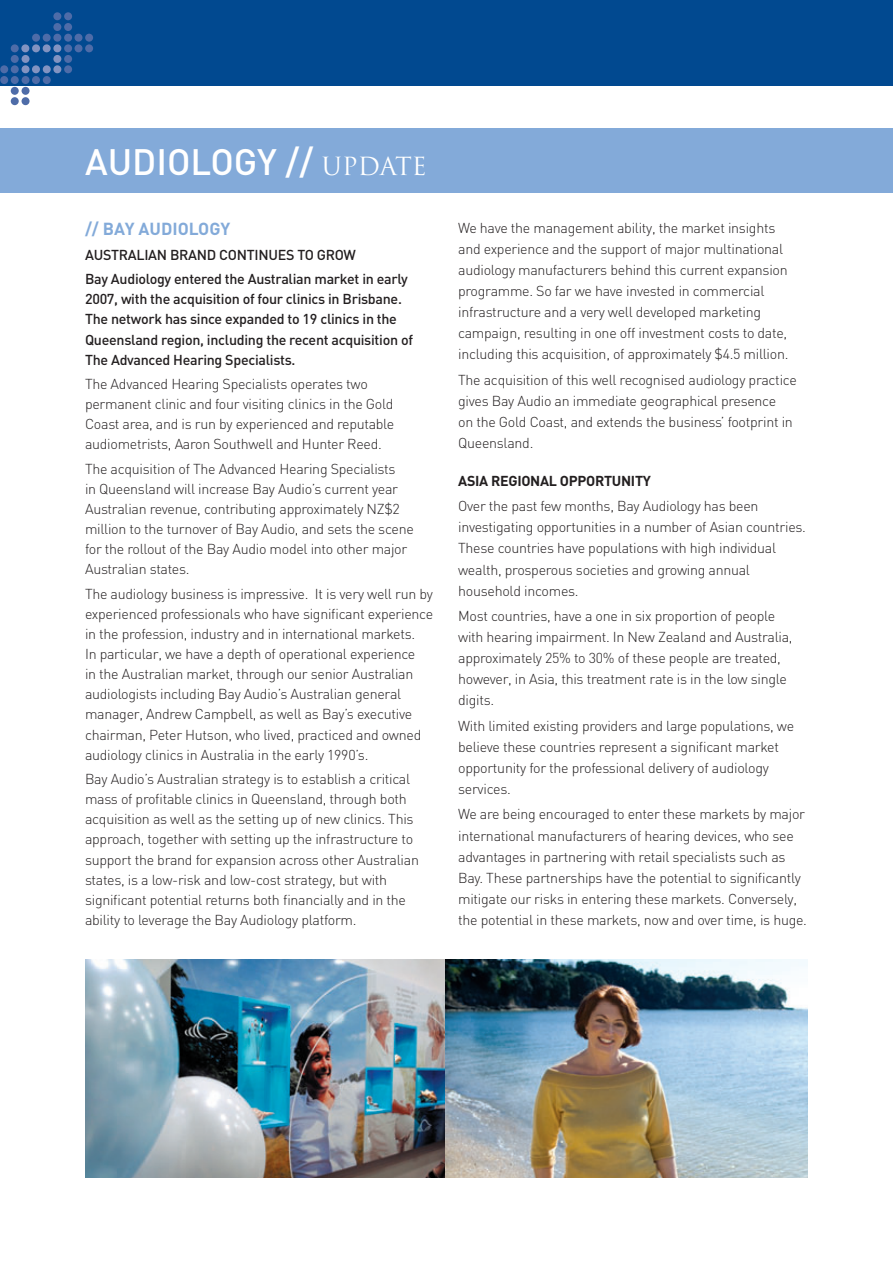
<style>
.page{position:relative;width:893px;height:1263px;background:#fff}
.page>*{position:absolute;margin:0;border:0;box-sizing:border-box;transform-origin:0 0}
.t1{font:500 36.3px "DIN";color:#fff}
.t2{font:700 17.25px "DIN";color:#83aad9}
.t3{font:300 14.25px/21.1px "DIN";letter-spacing:-.02em;color:#231f20}
.t4{font:500 14.25px/20.1px "DIN";letter-spacing:-.02em;color:#231f20}
.t5{font:700 14.25px "DIN";letter-spacing:-.02em;color:#231f20}
.s1{font-family:"Trajan";font-weight:400;font-size:24.3px}
</style>
<div class="page">
<div style="left:0;top:0;width:893px;height:86px;background:#014990"></div>
<div style="left:53px;top:44px;width:8px;height:8px;background:#8293c1;border-radius:50%"></div>
<div style="left:43px;top:44px;width:8px;height:8px;background:#8293c1;border-radius:50%"></div>
<div style="left:32px;top:44px;width:8px;height:8px;background:#8293c1;border-radius:50%"></div>
<div style="left:21px;top:44px;width:8px;height:8px;background:#8293c1;border-radius:50%"></div>
<div style="left:53px;top:55px;width:8px;height:8px;background:#8293c1;border-radius:50%"></div>
<div style="left:53px;top:65px;width:8px;height:8px;background:#8293c1;border-radius:50%"></div>
<div style="left:32px;top:65px;width:8px;height:8px;background:#8293c1;border-radius:50%"></div>
<div style="left:43px;top:65px;width:8px;height:8px;background:#8293c1;border-radius:50%"></div>
<div style="left:22px;top:55px;width:8px;height:8px;background:#8293c1;border-radius:50%"></div>
<div style="left:22px;top:65px;width:8px;height:8px;background:#8293c1;border-radius:50%"></div>
<div style="left:53px;top:12px;width:8px;height:8px;background:#4e6ca8;border-radius:50%"></div>
<div style="left:64px;top:12px;width:8px;height:8px;background:#4e6ca8;border-radius:50%"></div>
<div style="left:53px;top:23px;width:8px;height:8px;background:#4e6ca8;border-radius:50%"></div>
<div style="left:64px;top:23px;width:8px;height:8px;background:#4e6ca8;border-radius:50%"></div>
<div style="left:11px;top:87px;width:8px;height:8px;background:#4e6ca8;border-radius:50%"></div>
<div style="left:22px;top:87px;width:8px;height:8px;background:#4e6ca8;border-radius:50%"></div>
<div style="left:11px;top:97px;width:8px;height:8px;background:#4e6ca8;border-radius:50%"></div>
<div style="left:22px;top:97px;width:8px;height:8px;background:#4e6ca8;border-radius:50%"></div>
<div style="left:53px;top:34px;width:8px;height:8px;background:#4e6ca8;border-radius:50%"></div>
<div style="left:64px;top:34px;width:8px;height:8px;background:#4e6ca8;border-radius:50%"></div>
<div style="left:43px;top:34px;width:8px;height:8px;background:#4e6ca8;border-radius:50%"></div>
<div style="left:32px;top:34px;width:8px;height:8px;background:#4e6ca8;border-radius:50%"></div>
<div style="left:11px;top:44px;width:8px;height:8px;background:#4e6ca8;border-radius:50%"></div>
<div style="left:64px;top:44px;width:8px;height:8px;background:#4e6ca8;border-radius:50%"></div>
<div style="left:75px;top:34px;width:8px;height:8px;background:#4e6ca8;border-radius:50%"></div>
<div style="left:75px;top:44px;width:8px;height:8px;background:#4e6ca8;border-radius:50%"></div>
<div style="left:85px;top:34px;width:8px;height:8px;background:#4e6ca8;border-radius:50%"></div>
<div style="left:85px;top:44px;width:8px;height:8px;background:#4e6ca8;border-radius:50%"></div>
<div style="left:64px;top:55px;width:8px;height:8px;background:#4e6ca8;border-radius:50%"></div>
<div style="left:64px;top:65px;width:8px;height:8px;background:#4e6ca8;border-radius:50%"></div>
<div style="left:11px;top:55px;width:8px;height:8px;background:#4e6ca8;border-radius:50%"></div>
<div style="left:11px;top:65px;width:8px;height:8px;background:#4e6ca8;border-radius:50%"></div>
<div style="left:0;top:65px;width:8px;height:8px;background:#4e6ca8;border-radius:50%"></div>
<div style="left:32px;top:76px;width:8px;height:8px;background:#4e6ca8;border-radius:50%"></div>
<div style="left:43px;top:76px;width:8px;height:8px;background:#4e6ca8;border-radius:50%"></div>
<div style="left:11px;top:76px;width:8px;height:8px;background:#4e6ca8;border-radius:50%"></div>
<div style="left:22px;top:76px;width:8px;height:8px;background:#4e6ca8;border-radius:50%"></div>
<div style="left:0;top:76px;width:8px;height:8px;background:#4e6ca8;border-radius:50%"></div>
<div style="left:0;top:128px;width:893px;height:64px;background:#83aad9"></div>
<img style="left:85px;top:960px;width:360px;height:218px">
<img style="left:445px;top:960px;width:363px;height:218px">
<h1 class="t1" style="left:85px;top:138px;width:343px">AUDIOLOGY // <span class="s1">UPDATE</span></h1>
<p class="t2" style="left:85px;top:218px;width:147px">// BAY AUDIOLOGY</p>
<p class="t4" style="left:85px;top:242px;width:324px;line-height:24.3px">AUSTRALIAN BRAND CONTINUES TO GROW<br>Bay Audiology entered the Australian market in early</p>
<p class="t4" style="left:85px;top:289px;width:329px">2007, with the acquisition of four clinics in Brisbane.<br>The network has since expanded to 19 clinics in the Queensland region, including the recent acquisition of The Advanced Hearing Specialists.</p>
<p class="t3" style="left:85px;top:374px;width:311px;line-height:20.1px">The Advanced Hearing Specialists operates two permanent clinic and four visiting clinics in the Gold Coast area, and is run by experienced and reputable audiometrists, Aaron Southwell and Hunter Reed.</p>
<p class="t3" style="left:85px;top:458px;width:330px;line-height:20.1px">The acquisition of The Advanced Hearing Specialists<br>in Queensland will increase Bay Audio’s current year Australian revenue, contributing approximately NZ$2 million to the turnover of Bay Audio, and sets the scene for the rollout of the Bay Audio model into other major Australian states.</p>
<p class="t3" style="left:85px;top:583px;width:350px;line-height:20.1px">The audiology business is impressive. It is very well run by experienced professionals who have significant experience in the profession, industry and in international markets.<br>In particular, we have a depth of operational experience<br>in the Australian market, through our senior Australian audiologists including Bay Audio’s Australian general manager, Andrew Campbell, as well as Bay’s executive chairman, Peter Hutson, who lived, practiced and owned audiology clinics in Australia in the early 1990’s.</p>
<p class="t3" style="left:85px;top:769px;width:335px;line-height:20.1px">Bay Audio’s Australian strategy is to establish a critical mass of profitable clinics in Queensland, through both acquisition as well as the setting up of new clinics. This approach, together with setting up the infrastructure to support the brand for expansion across other Australian states, is a low-risk and low-cost strategy, but with significant potential returns both financially and in the ability to leverage the Bay Audiology platform.</p>
<p class="t3" style="left:458px;top:217px;width:332px">We have the management ability, the market insights and experience and the support of major multinational audiology manufacturers behind this current expansion programme. So far we have invested in commercial infrastructure and a very well developed marketing campaign, resulting in one off investment costs to date, including this acquisition, of approximately $4.5 million.</p>
<p class="t3" style="left:458px;top:369px;width:340px">The acquisition of this well recognised audiology practice gives Bay Audio an immediate geographical presence<br>on the Gold Coast, and extends the business’ footprint in Queensland.</p>
<p class="t5" style="left:458px;top:471px;width:194px">ASIA REGIONAL OPPORTUNITY</p>
<p class="t3" style="left:458px;top:495px;width:349px">Over the past few months, Bay Audiology has been investigating opportunities in a number of Asian countries.<br>These countries have populations with high individual wealth, prosperous societies and growing annual household incomes.</p>
<p class="t3" style="left:458px;top:605px;width:336px">Most countries, have a one in six proportion of people with hearing impairment. In New Zealand and Australia, approximately 25% to 30% of these people are treated, however, in Asia, this treatment rate is in the low single digits.</p>
<p class="t3" style="left:458px;top:715px;width:337px">With limited existing providers and large populations, we believe these countries represent a significant market opportunity for the professional delivery of audiology services.</p>
<p class="t3" style="left:458px;top:803px;width:350px">We are being encouraged to enter these markets by major international manufacturers of hearing devices, who see advantages in partnering with retail specialists such as Bay. These partnerships have the potential to significantly mitigate our risks in entering these markets. Conversely, the potential in these markets, now and over time, is huge.</p>
</div>
